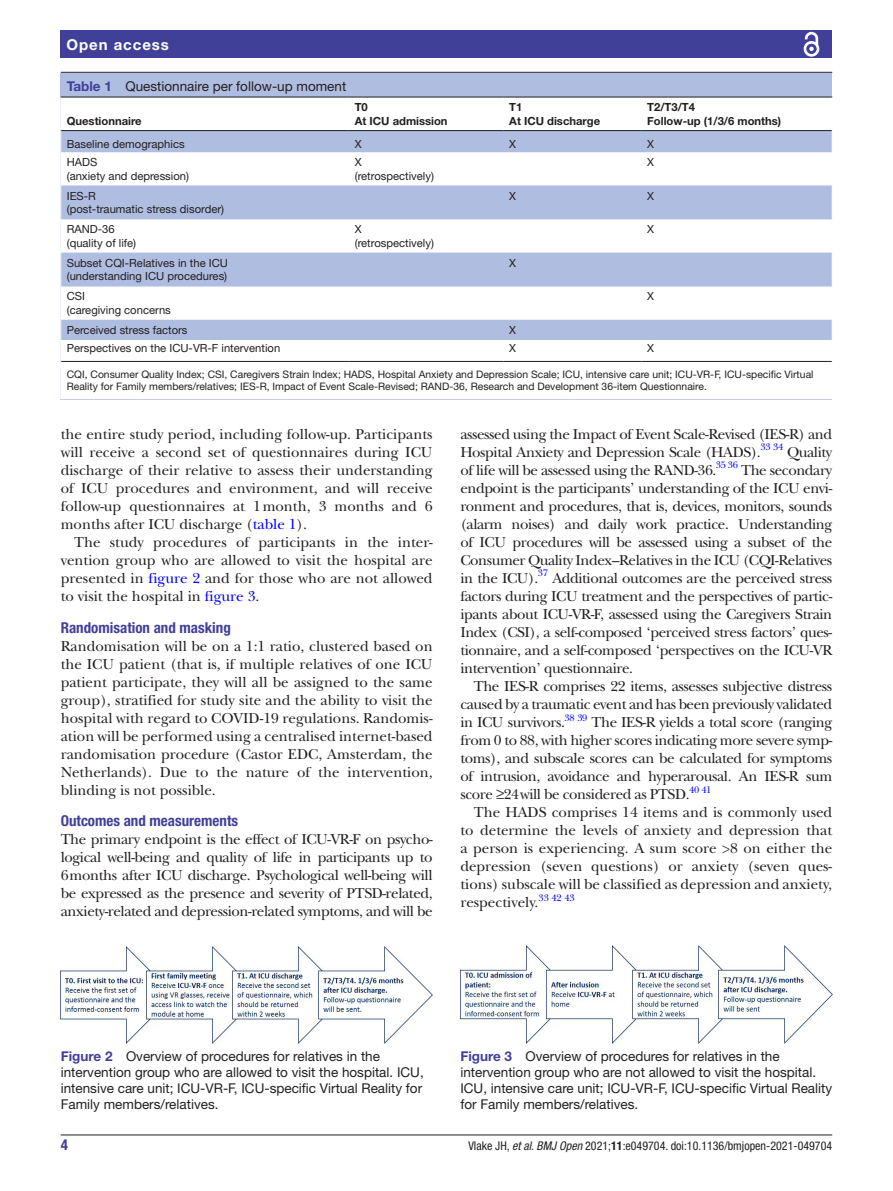
<style>
.page{position:relative;width:893px;height:1191px;background:#fff}
.page>*{position:absolute;margin:0;border:0;box-sizing:border-box;transform-origin:0 0}
.t1{font:15px/18px "New Baskerville";letter-spacing:-.025em;color:#231f20;text-align:justify}
.t2{font:700 condensed 15px "Helvetica Neue LT Std";color:#414099}
.t3{font:700 15px "Helvetica Neue LT Std";letter-spacing:.065em;color:#fff}
.t4{font:13.5px/16.2px "Helvetica Neue LT Std";color:#231f20}
.t5{font:condensed 12px "Helvetica Neue LT Std";color:#231f20}
.t6{font:11.25px/13.5px "Helvetica Neue LT Std";color:#231f20}
.t7{font:700 11.25px/13.5px "Helvetica Neue LT Std";color:#231f20}
.t8{font:10.35px/12.5px "Helvetica Neue LT Std";color:#231f20}
.t9{font:9.9px "New Baskerville";letter-spacing:-.025em;color:#00f}
.s1{font-weight:700;color:#414099}
.s2{color:#00f}
.s3{font-style:italic}
.s4{font-weight:700}
</style>
<div class="page">
<hr style="left:61px;top:1134px;width:771px;height:1px;background:#231f20">
<div style="left:61px;top:31px;width:771px;height:27px;background:#414099"></div>
<svg style="left:803px;top:31px;width:17px;height:26px"></svg>
<div style="left:61px;top:73px;width:771px;height:326px;background:#afbde1"></div>
<hr style="left:61px;top:72px;width:771px;height:1px;background:#231f20">
<div style="left:61px;top:98px;width:771px;height:301px;background:#fff"></div>
<svg style="left:61px;top:131px;width:771px;height:209px"></svg>
<hr style="left:61px;top:97px;width:288px;height:1px;background:#231f20">
<hr style="left:61px;top:130px;width:288px;height:1px;background:#231f20">
<hr style="left:349px;top:97px;width:154px;height:1px;background:#231f20">
<hr style="left:349px;top:130px;width:154px;height:1px;background:#231f20">
<hr style="left:503px;top:97px;width:138px;height:1px;background:#231f20">
<hr style="left:503px;top:130px;width:138px;height:1px;background:#231f20">
<hr style="left:641px;top:97px;width:191px;height:1px;background:#231f20">
<hr style="left:641px;top:130px;width:191px;height:1px;background:#231f20">
<hr style="left:61px;top:361px;width:288px;height:1px;background:#231f20">
<hr style="left:349px;top:361px;width:154px;height:1px;background:#231f20">
<hr style="left:503px;top:361px;width:138px;height:1px;background:#231f20">
<hr style="left:641px;top:361px;width:191px;height:1px;background:#231f20">
<svg style="left:60px;top:131px;width:1px;height:21px"></svg>
<svg style="left:60px;top:320px;width:1px;height:41px"></svg>
<hr style="left:67px;top:389px;width:765px;height:2px;background:#fff">
<img style="left:61px;top:946px;width:372px;height:97px">
<img style="left:460px;top:946px;width:372px;height:97px">
<p class="t3" style="left:66px;top:35px;width:104px">Open access</p>
<p class="t4" style="left:67px;top:78px;width:281px"><span class="s1">Table 1</span> Questionnaire per follow-up moment</p>
<p class="t7" style="left:67px;top:114px;width:76px">Questionnaire</p>
<p class="t7" style="left:355px;top:100px;width:94px">T0<br>At ICU admission</p>
<p class="t7" style="left:509px;top:100px;width:93px">T1<br>At ICU discharge</p>
<p class="t7" style="left:647px;top:100px;width:135px">T2/T3/T4<br>Follow-up (1/3/6 months)</p>
<p class="t6" style="left:67px;top:137px;width:119px">Baseline demographics</p>
<p class="t6" style="left:355px;top:137px;width:8px">X</p>
<p class="t6" style="left:509px;top:137px;width:8px">X</p>
<p class="t6" style="left:647px;top:137px;width:8px">X</p>
<p class="t6" style="left:67px;top:155px;width:124px">HADS<br>(anxiety and depression)</p>
<p class="t6" style="left:355px;top:155px;width:81px">X (retrospectively)</p>
<p class="t6" style="left:647px;top:155px;width:8px">X</p>
<p class="t6" style="left:67px;top:189px;width:159px">IES-R<br>(post-traumatic stress disorder)</p>
<p class="t6" style="left:509px;top:189px;width:8px">X</p>
<p class="t6" style="left:647px;top:189px;width:8px">X</p>
<p class="t6" style="left:67px;top:222px;width:71px">RAND-36 (quality of life)</p>
<p class="t6" style="left:355px;top:222px;width:81px">X (retrospectively)</p>
<p class="t6" style="left:647px;top:222px;width:8px">X</p>
<p class="t6" style="left:67px;top:256px;width:163px">Subset CQI-Relatives in the ICU (understanding ICU procedures)</p>
<p class="t6" style="left:509px;top:256px;width:8px">X</p>
<p class="t6" style="left:67px;top:289px;width:106px">CSI<br>(caregiving concerns</p>
<p class="t6" style="left:647px;top:289px;width:8px">X</p>
<p class="t6" style="left:67px;top:323px;width:122px">Perceived stress factors</p>
<p class="t6" style="left:509px;top:323px;width:8px">X</p>
<p class="t6" style="left:67px;top:341px;width:215px">Perspectives on the ICU-VR-F intervention</p>
<p class="t6" style="left:509px;top:341px;width:8px">X</p>
<p class="t6" style="left:647px;top:341px;width:8px">X</p>
<p class="t8" style="left:67px;top:368px;width:748px">CQI, Consumer Quality Index; CSI, Caregivers Strain Index; HADS, Hospital Anxiety and Depression Scale; ICU, intensive care unit; ICU-VR-F, ICU-specific Virtual<br>Reality for Family members/relatives; IES-R, Impact of Event Scale-Revised; RAND-36, Research and Development 36-item Questionnaire.</p>
<p class="t1" style="left:61px;top:425px;width:373px">the entire study period, including follow-up. Participants will receive a second set of questionnaires during ICU discharge of their relative to assess their understanding of ICU procedures and environment, and will receive follow-up questionnaires at 1month, 3 months and 6 months after ICU discharge (<span class="s2">table 1</span>).</p>
<p class="t1" style="left:61px;top:533px;width:373px;text-indent:14px">The study procedures of participants in the inter&shy;vention group who are allowed to visit the hospital are presented in <span class="s2">figure 2</span> and for those who are not allowed to visit the hospital in <span class="s2">figure 3</span>.</p>
<p class="t2" style="left:61px;top:618px;width:172px">Randomisation and masking</p>
<p class="t1" style="left:61px;top:637px;width:373px">Randomisation will be on a 1:1 ratio, clustered based on the ICU patient (that is, if multiple relatives of one ICU patient participate, they will all be assigned to the same group), stratified for study site and the ability to visit the hospital with regard to COVID-19 regulations. Randomis&shy;ation will be performed using a centralised internet-based randomisation procedure (Castor EDC, Amsterdam, the Netherlands). Due to the nature of the intervention, blinding is not possible.</p>
<p class="t2" style="left:61px;top:812px;width:179px">Outcomes and measurements</p>
<p class="t1" style="left:61px;top:830px;width:373px">The primary endpoint is the effect of ICU-VR-F on psycho&shy;logical well-being and quality of life in participants up to 6months after ICU discharge. Psychological well-being will be expressed as the presence and severity of PTSD-related, anxiety-related and depression-related symptoms, and will be</p>
<p class="t1" style="left:460px;top:425px;width:373px">assessed using the Impact of Event Scale-Revised (IES-R) and<br>Hospital Anxiety and Depression Scale (HADS).</p>
<p class="t9" style="left:760px;top:441px;width:24px">33 34</p>
<p class="t1" style="left:787px;top:443px;width:46px">Quality</p>
<p class="t1" style="left:460px;top:461px;width:257px">of life will be assessed using the RAND-36.</p>
<p class="t9" style="left:716px;top:459px;width:24px">35 36</p>
<p class="t1" style="left:460px;top:461px;width:373px;text-indent:281px">The secondary endpoint is the participants’ understanding of the ICU envi&shy;ronment and procedures, that is, devices, monitors, sounds (alarm noises) and daily work practice. Understanding of ICU procedures will be assessed using a subset of the Consumer Quality Index–Relatives in the ICU (CQI-Relatives in the ICU).</p>
<p class="t9" style="left:538px;top:567px;width:12px">37</p>
<p class="t1" style="left:460px;top:569px;width:373px;text-indent:92px">Additional outcomes are the perceived stress factors during ICU treatment and the perspectives of partic&shy;ipants about ICU-VR-F, assessed using the Caregivers Strain Index (CSI), a self-composed ‘perceived stress factors’ ques&shy;tionnaire, and a self-composed ‘perspectives on the ICU-VR intervention’ questionnaire.</p>
<p class="t1" style="left:460px;top:677px;width:373px;text-indent:14px">The IES-R comprises 22 items, assesses subjective distress caused by a traumatic event and has been previously validated in ICU survivors.</p>
<p class="t9" style="left:565px;top:711px;width:24px">38 39</p>
<p class="t1" style="left:460px;top:713px;width:373px;text-indent:131px">The IES-R yields a total score (ranging from 0 to 88, with higher scores indicating more severe symp&shy;toms), and subscale scores can be calculated for symptoms of intrusion, avoidance and hyperarousal. An IES-R sum score ≥24will be considered as PTSD.</p>
<p class="t9" style="left:689px;top:783px;width:24px">40 41</p>
<p class="t1" style="left:460px;top:803px;width:373px;text-indent:14px">The HADS comprises 14 items and is commonly used to determine the levels of anxiety and depression that a person is experiencing. A sum score &gt;8 on either the depression (seven questions) or anxiety (seven ques&shy;tions) subscale will be classified as depression and anxiety, respectively.</p>
<p class="t9" style="left:538px;top:891px;width:38px">33 42 43</p>
<p class="t4" style="left:61px;top:1047px;width:365px"><span class="s1">Figure 2</span> Overview of procedures for relatives in the intervention group who are allowed to visit the hospital. ICU, intensive care unit; ICU-VR-F, ICU-specific Virtual Reality for Family members/relatives.</p>
<p class="t4" style="left:460px;top:1047px;width:373px"><span class="s1">Figure 3</span> Overview of procedures for relatives in the intervention group who are not allowed to visit the hospital.<br>ICU, intensive care unit; ICU-VR-F, ICU-specific Virtual Reality for Family members/relatives.</p>
<p class="t2" style="left:61px;top:1135px;width:9px">4</p>
<p class="t5" style="left:468px;top:1138px;width:365px">Vlake JH, <span class="s3">et al</span>. <span class="s3">BMJ Open</span> 2021;<span class="s4">11</span>:e049704. doi:10.1136/bmjopen-2021-049704</p>
</div>
